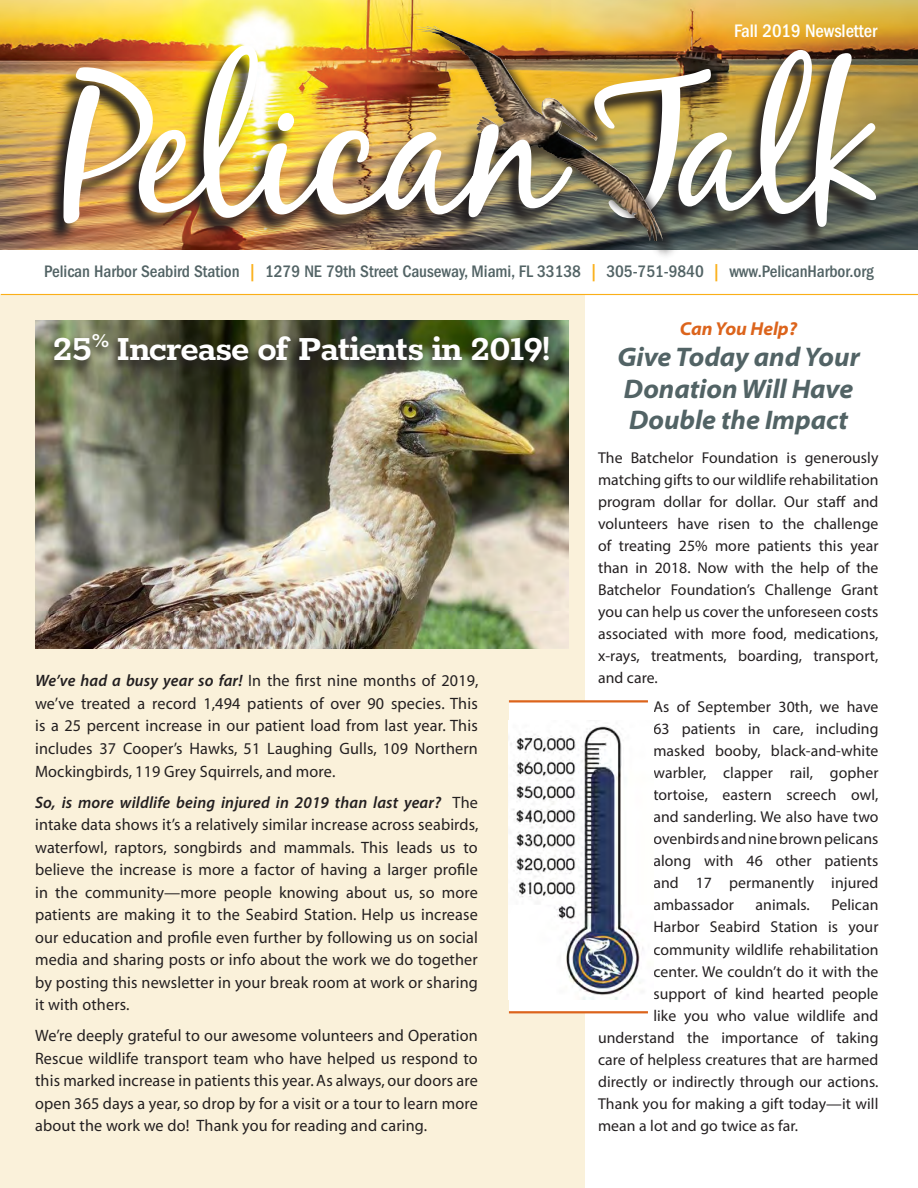
<style>
.page{position:relative;width:918px;height:1188px;background:#fff}
.page>*{position:absolute;margin:0;border:0;box-sizing:border-box;transform-origin:0 0}
._1_main_serif_headli{font:700 39px "Rokkitt";letter-spacing:-.025em;color:#fff}
._4_sans_subhead{font:27px/31.5px "Myriad MM It 700 700";letter-spacing:-.005em;color:#526365;scale:.96 1}
.t1{font:500 condensed 18.75px "Franklin Gothic";letter-spacing:-.005em;color:#fff}
._4_sans_subhead-2{font:18.75px "Myriad MM It 700 700";letter-spacing:-.005em;color:#dc641c;scale:.96 1}
.t2{font:500 condensed 17.25px "Franklin Gothic";letter-spacing:-.005em;color:#526365}
._5_base_text{font:16.5px/22.5px "Myriad MM 400 600";letter-spacing:.01em;color:#231f20;text-align:justify}
._5_base_text-2{font:15.75px/22px "Myriad Pro";letter-spacing:.005em;color:#231f20;text-align:justify}
.s1{color:#faaf18}
.s2{font-family:"Myriad Pro";font-weight:600;font-style:italic}
</style>
<div class="page">
<div style="left:1px;top:295px;width:584px;height:893px;background:#faf1da"></div>
<img style="left:0;top:0;width:918px;height:249px">
<svg style="left:681px;top:227px;width:195px;height:21px;background:#4a5350"></svg>
<img style="left:681px;top:50px;width:195px;height:177px">
<div style="left:420px;top:29px;width:261px;height:230px;background:#231f20;opacity:.75"></div>
<img style="left:416px;top:26px;width:25px;height:6px">
<img style="left:45px;top:49px;width:527px;height:195px">
<img style="left:64px;top:45px;width:521px;height:186px">
<hr style="left:1px;top:294px;width:917px;height:1px;background:#faaf18">
<img style="left:35px;top:321px;width:533px;height:328px">
<div style="left:509px;top:701px;width:144px;height:311px;background:#fff"></div>
<img style="left:510px;top:726px;width:133px;height:274px">
<svg style="left:44px;top:333px;width:510px;height:42px;background:#464d34"></svg>
<hr style="left:509px;top:700px;width:139px;height:3px;background:#dc641c">
<hr style="left:509px;top:1011px;width:139px;height:2px;background:#dc641c">
<p class="t1" style="left:734px;top:20px;width:145px">Fall 2019 Newsletter</p>
<p class="t2" style="left:44px;top:262px;width:831px">Pelican Harbor Seabird Station <span class="s1">|</span> 1279 NE 79th Street Causeway, Miami, FL 33138 <span class="s1">|</span> 305-751-9840 <span class="s1">|</span> www.PelicanHarbor.org</p>
<p class="_1_main_serif_headli" style="left:53px;top:320px;width:499px">25<sup>%</sup> Increase of Patients in 2019!</p>
<p class="_5_base_text" style="left:35px;top:671px;width:445px"><span class="s2">We’ve had a busy year so far!</span> In the first nine months of 2019, we’ve treated a record 1,494 patients of over 90 species. This is a 25 percent increase in our patient load from last year. This includes 37 Cooper’s Hawks, 51 Laughing Gulls, 109 Northern Mockingbirds, 119 Grey Squirrels, and more.</p>
<p class="_5_base_text" style="left:35px;top:792px;width:445px"><span class="s2">So, is more wildlife being injured in 2019 than last year?</span> The intake data shows it’s a relatively similar increase across seabirds, waterfowl, raptors, songbirds and mammals. This leads us to believe the increase is more a factor of having a larger profile in the community—more people knowing about us, so more patients are making it to the Seabird Station. Help us increase our education and profile even further by following us on social media and sharing posts or info about the work we do together by posting this newsletter in your break room at work or sharing it with others.</p>
<p class="_5_base_text" style="left:35px;top:1025px;width:444px">We’re deeply grateful to our awesome volunteers and Operation Rescue wildlife transport team who have helped us respond to this marked increase in patients this year. As always, our doors are open 365 days a year, so drop by for a visit or a tour to learn more about the work we do! Thank you for reading and caring.</p>
<p class="_4_sans_subhead-2" style="left:680px;top:319px;width:124px">Can You Help?</p>
<p class="_4_sans_subhead" style="left:617px;top:343px;width:254px">Give Today and Your<br>Donation Will Have<br>Double the Impact</p>
<p class="_5_base_text-2" style="left:598px;top:446px;width:282px">The Batchelor Foundation is generously matching gifts to our wildlife rehabilitation program dollar for dollar. Our staff and volunteers have risen to the challenge of treating 25% more patients this year than in 2018. Now with the help of the Batchelor Foundation’s Challenge Grant you can help us cover the unforeseen costs associated with more food, medications, x-rays, treatments, boarding, transport, and care.</p>
<p class="_5_base_text-2" style="left:653px;top:695px;width:227px">As of September 30th, we have 63 patients in care, including masked booby, black-and-white warbler, clapper rail, gopher tortoise, eastern screech owl, and sanderling. We also have two ovenbirds and nine brown pelicans along with 46 other patients and 17 permanently injured ambassador</p>
<p class="_5_base_text-2" style="left:756px;top:894px;width:56px">animals.</p>
<p class="_5_base_text-2" style="left:831px;top:894px;width:49px">Pelican</p>
<p class="_5_base_text-2" style="left:653px;top:916px;width:227px">Harbor Seabird Station is your</p>
<p class="_5_base_text-2" style="left:653px;top:938px;width:227px">community wildlife rehabilitation</p>
<p class="_5_base_text-2" style="left:653px;top:960px;width:227px">center. We couldn’t do it with the</p>
<p class="_5_base_text-2" style="left:653px;top:982px;width:227px">support of kind hearted people</p>
<p class="_5_base_text-2" style="left:653px;top:1004px;width:227px">like you who value wildlife and</p>
<p class="_5_base_text-2" style="left:598px;top:1026px;width:282px">understand the importance of taking</p>
<p class="_5_base_text-2" style="left:598px;top:1048px;width:282px">care of helpless creatures that are harmed</p>
<p class="_5_base_text-2" style="left:598px;top:1070px;width:282px">directly or indirectly through our actions.</p>
<p class="_5_base_text-2" style="left:598px;top:1092px;width:282px">Thank you for making a gift today—it will</p>
<p class="_5_base_text-2" style="left:598px;top:1114px;width:202px">mean a lot and go twice as far.</p>
</div>
